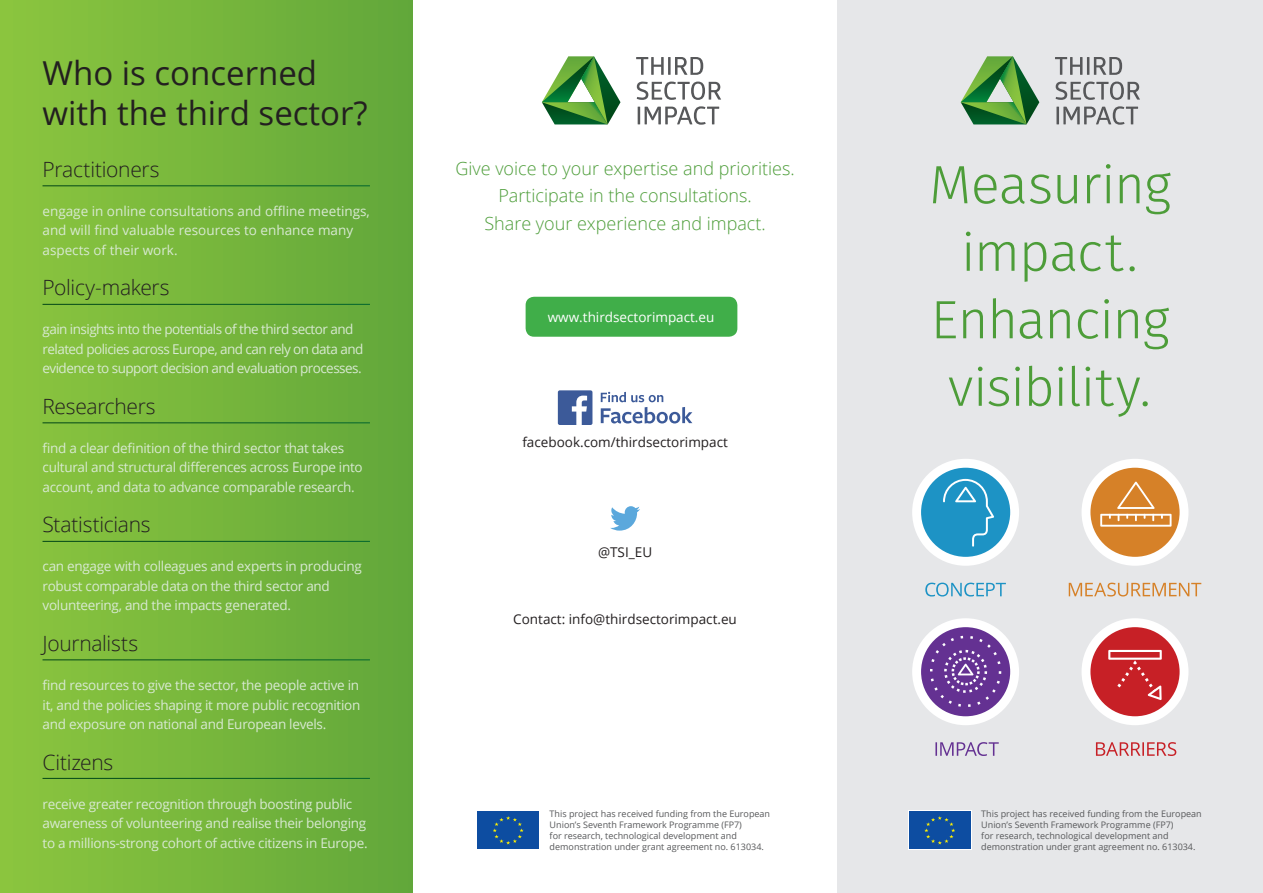
<style>
.page{position:relative;width:1263px;height:893px;background:#fff}
.page>*{position:absolute;margin:0;border:0;box-sizing:border-box;transform-origin:0 0}
.t1{font:54px/67.5px "Fira Sans OT Light";letter-spacing:-.02em;color:#4d9d39;text-align:center}
.t2{font:33px/39.6px "Open Sans";color:#231f20}
.t3{font:300 21px "Open Sans";letter-spacing:-.015em;color:#231f20}
.t4{font:300 18px "Open Sans";color:#4d9d39}
.parrafo{font:13.5px/19.5px "Open Sans";letter-spacing:-.02em;color:#d8e9d2}
.parrafo-2{font:13.5px/19.5px "Open Sans";letter-spacing:-.04em;color:#d8e9d2}
.parrafo-3{font:13.5px/19.5px "Open Sans";color:#d8e9d2}
.t5{font:13.5px "Open Sans";color:#231f20}
.t6{font:13.5px "Open Sans";color:#fff}
.parrafo-4{font:9px/10.8px "Open Sans";color:#57585a}
</style>
<div class="page">
<div style="left:838px;top:0;width:425px;height:893px;background:#e6e7e9"></div>
<svg style="left:1055px;top:57px;width:67px;height:18px"></svg>
<svg style="left:1056px;top:82px;width:84px;height:18px"></svg>
<svg style="left:1056px;top:106px;width:82px;height:19px"></svg>
<svg style="left:961px;top:56px;width:78px;height:68px"></svg>
<svg style="left:636px;top:57px;width:67px;height:18px"></svg>
<svg style="left:637px;top:82px;width:84px;height:18px"></svg>
<svg style="left:638px;top:106px;width:81px;height:19px"></svg>
<svg style="left:542px;top:56px;width:78px;height:68px"></svg>
<div style="left:526px;top:297px;width:211px;height:40px;background:#40ae49;border-radius:9px"></div>
<div style="left:0;top:0;width:412px;height:893px;background:linear-gradient(to right,#8cc63e,#62a73a)"></div>
<hr style="left:43px;top:185px;width:327px;height:1px;background:#fff">
<hr style="left:43px;top:304px;width:327px;height:1px;background:#fff">
<hr style="left:43px;top:422px;width:327px;height:1px;background:#fff">
<hr style="left:43px;top:541px;width:327px;height:1px;background:#fff">
<hr style="left:43px;top:659px;width:327px;height:1px;background:#fff">
<hr style="left:43px;top:778px;width:327px;height:1px;background:#fff">
<svg style="left:601px;top:392px;width:91px;height:32px"></svg>
<div style="left:558px;top:390px;width:34px;height:35px;background:#3c5a99;border-radius:2px"></div>
<svg style="left:572px;top:396px;width:15px;height:29px"></svg>
<svg style="left:610px;top:506px;width:30px;height:25px"></svg>
<div style="left:1081px;top:459px;width:107px;height:107px;background:#fff;border-radius:50%"></div>
<div style="left:1090px;top:468px;width:89px;height:89px;background:#d68128;border-radius:50%"></div>
<svg style="left:1100px;top:481px;width:71px;height:46px"></svg>
<svg style="left:1069px;top:583px;width:132px;height:13px"></svg>
<div style="left:912px;top:618px;width:107px;height:107px;background:#fff;border-radius:50%"></div>
<div style="left:921px;top:627px;width:89px;height:89px;background:#643192;border-radius:50%"></div>
<svg style="left:930px;top:636px;width:71px;height:71px"></svg>
<svg style="left:935px;top:742px;width:64px;height:14px"></svg>
<div style="left:1081px;top:618px;width:107px;height:107px;background:#fff;border-radius:50%"></div>
<div style="left:1090px;top:627px;width:89px;height:89px;background:#c72026;border-radius:50%"></div>
<svg style="left:1108px;top:650px;width:54px;height:50px"></svg>
<svg style="left:1096px;top:742px;width:80px;height:14px"></svg>
<div style="left:912px;top:459px;width:107px;height:107px;background:#fff;border-radius:50%"></div>
<div style="left:921px;top:468px;width:89px;height:89px;background:#1d93c5;border-radius:50%"></div>
<svg style="left:943px;top:479px;width:51px;height:68px"></svg>
<svg style="left:925px;top:583px;width:81px;height:13px"></svg>
<div style="left:908px;top:810px;width:64px;height:40px;background:#0d4da1"></div>
<svg style="left:924px;top:816px;width:31px;height:28px"></svg>
<div style="left:476px;top:810px;width:64px;height:40px;background:#0d4da1"></div>
<svg style="left:493px;top:816px;width:31px;height:28px"></svg>
<p class="t2" style="left:43px;top:52px;width:327px">Who is concerned with the third sector?</p>
<p class="t3" style="left:43px;top:155px;width:118px">Practitioners</p>
<p class="parrafo-3" style="left:43px;top:201px;width:329px">engage in online consultations and offline meetings, and will find valuable resources to enhance many aspects of their work.</p>
<p class="t3" style="left:43px;top:273px;width:128px">Policy-makers</p>
<p class="parrafo-2" style="left:43px;top:319px;width:322px">gain insights into the potentials of the third sector and related policies across Europe, and can rely on data and evidence to support decision and evaluation processes.</p>
<p class="t3" style="left:43px;top:392px;width:115px">Researchers</p>
<p class="parrafo" style="left:43px;top:438px;width:322px">find a clear definition of the third sector that takes cultural and structural differences across Europe into account, and data to advance comparable research.</p>
<p class="t3" style="left:43px;top:510px;width:110px">Statisticians</p>
<p class="parrafo" style="left:43px;top:556px;width:321px">can engage with colleagues and experts in producing robust comparable data on the third sector and volunteering, and the impacts generated.</p>
<p class="t3" style="left:43px;top:629px;width:97px">Journalists</p>
<p class="parrafo" style="left:43px;top:675px;width:319px;text-align:justify">find resources to give the sector, the people active in it, and the policies shaping it more public recognition and exposure on national and European levels.</p>
<p class="t3" style="left:43px;top:747px;width:72px">Citizens</p>
<p class="parrafo" style="left:43px;top:793px;width:327px">receive greater recognition through boosting public awareness of volunteering and realise their belonging to a millions-strong cohort of active citizens in Europe.</p>
<p class="t4" style="left:455px;top:156px;width:341px">Give voice to your expertise and priorities.</p>
<p class="t4" style="left:498px;top:183px;width:255px">Participate in the consultations.</p>
<p class="t4" style="left:484px;top:211px;width:283px">Share your experience and impact.</p>
<p class="t6" style="left:548px;top:308px;width:168px">www.thirdsectorimpact.eu</p>
<p class="t5" style="left:522px;top:433px;width:207px">facebook.com/thirdsectorimpact</p>
<p class="t5" style="left:598px;top:543px;width:56px">@TSI_EU</p>
<p class="t5" style="left:513px;top:610px;width:225px">Contact: info@thirdsectorimpact.eu</p>
<p class="parrafo-4" style="left:550px;top:808px;width:222px">This project has received funding from the European Union’s Seventh Framework Programme (FP7)<br>for research, technological development and demonstration under grant agreement no. 613034.</p>
<p class="t1" style="left:929px;top:155px;width:244px">Measuring impact.</p>
<p class="t1" style="left:931px;top:290px;width:241px">Enhancing visibility.</p>
<p class="parrafo-4" style="left:981px;top:808px;width:222px">This project has received funding from the European Union’s Seventh Framework Programme (FP7)<br>for research, technological development and demonstration under grant agreement no. 613034.</p>
</div>
